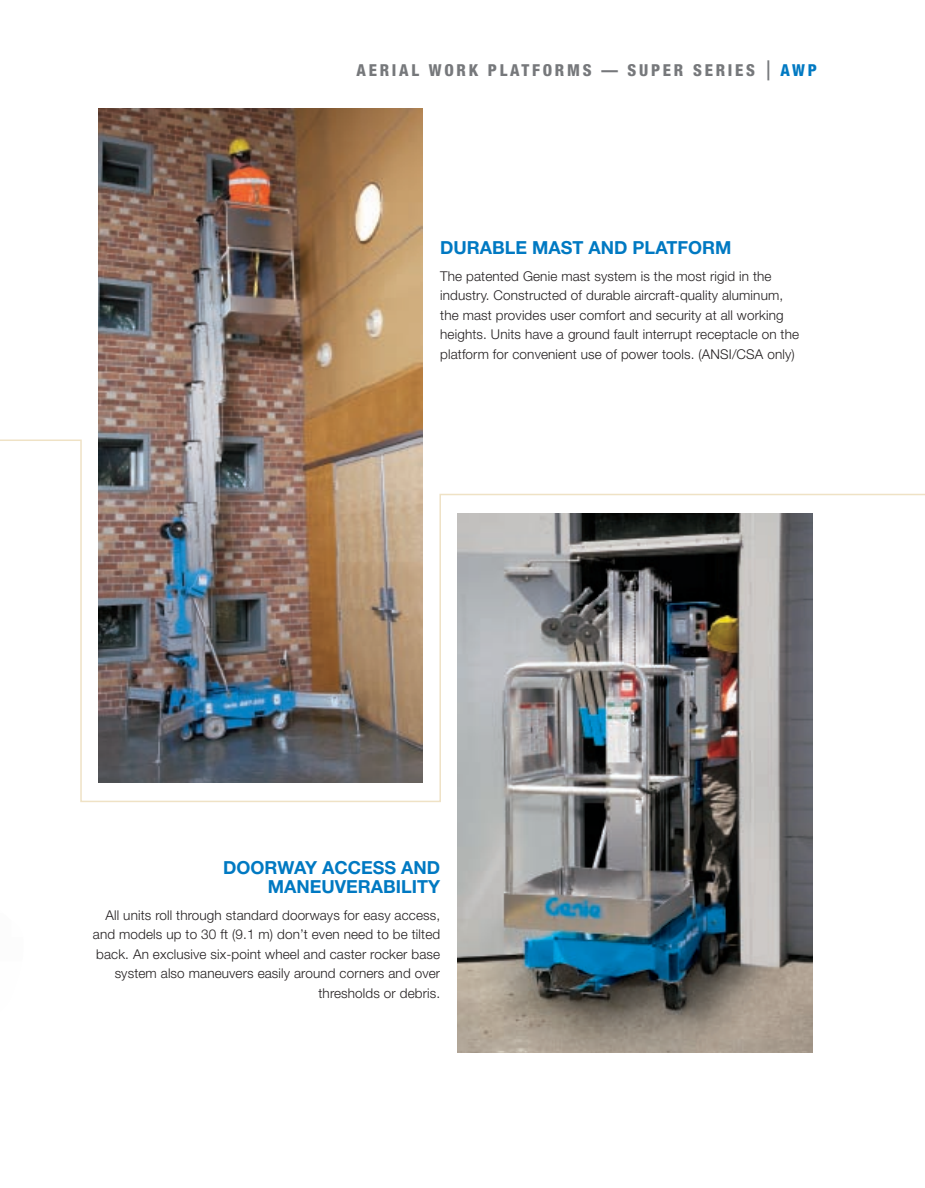
<style>
.page{position:relative;width:925px;height:1188px;background:#fff}
.page>*{position:absolute;margin:0;border:0;box-sizing:border-box;transform-origin:0 0}
.t1{font:700 18px/19.5px "Helvetica Neue LT Std";color:#0079c2;text-align:right}
.t2{font:800 condensed 16.5px "Helvetica Neue LT Std";letter-spacing:.165em;color:#76787b}
.t3{font:300 13.5px/19.5px "Helvetica Neue LT Std";letter-spacing:.01em;color:#231f20;text-align:right}
.s1{font-weight:400;font-size:27px}
.s2{color:#0079c2}
</style>
<div class="page">
<img style="left:99px;top:108px;width:324px;height:331px">
<img style="left:458px;top:803px;width:354px;height:250px">
<img style="left:0;top:439px;width:925px;height:364px">
<p class="t2" style="left:356px;top:60px;width:462px">AERIAL WORK PLATFORMS — SUPER SERIES <span class="s1">|</span> <span class="s2">AWP</span></p>
<h1 class="t1" style="left:440px;top:238px;width:290px">DURABLE MAST AND PLATFORM</h1>
<p class="t3" style="left:440px;top:266px;width:360px;text-align:left">The patented Genie mast system is the most rigid in the industry. Constructed of durable aircraft-quality aluminum, the mast provides user comfort and security at all working heights. Units have a ground fault interrupt receptacle on the platform for convenient use of power tools. (ANSI/CSA only)</p>
<h1 class="t1" style="left:223px;top:857px;width:219px">DOORWAY ACCESS AND<br>MANEUVERABILITY</h1>
<p class="t3" style="left:93px;top:905px;width:349px">All units roll through standard doorways for easy access, and models up to 30 ft (9.1 m) don’t even need to be tilted back. An exclusive six-point wheel and caster rocker base system also maneuvers easily around corners and over thresholds or debris.</p>
</div>
